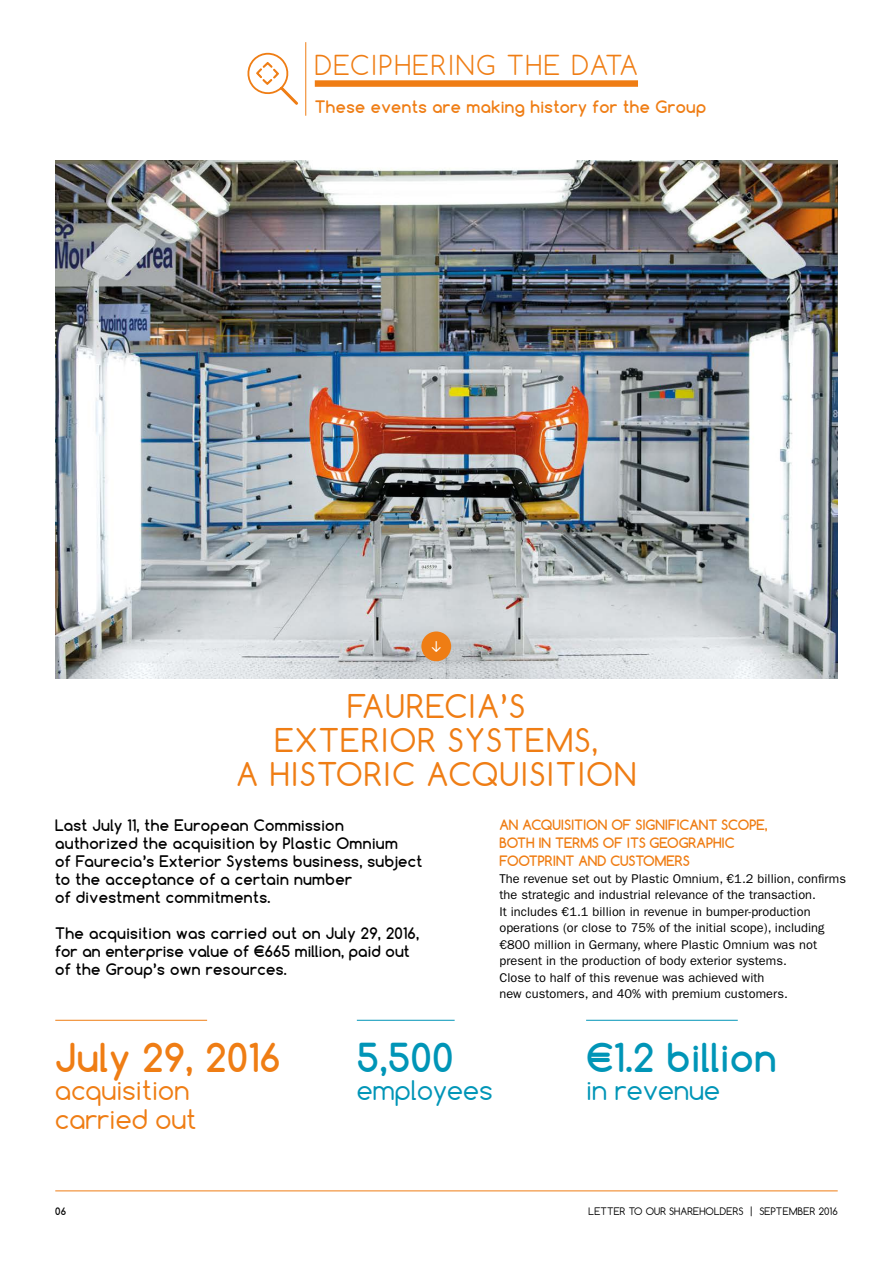
<style>
.page{position:relative;width:893px;height:1263px;background:#fff}
.page>*{position:absolute;margin:0;border:0;box-sizing:border-box;transform-origin:0 0}
.t1{font:700 37.5px "Comfortaa";letter-spacing:.025em;color:#0095b7}
.t2{font:700 37.5px "Comfortaa";letter-spacing:.025em;color:#ef7d14}
.t3{font:30.75px/34px "Comfortaa";letter-spacing:.05em;color:#ef7d14;text-align:center}
.t4{font:300 25.95px "Comfortaa";letter-spacing:.075em;color:#ef7d14}
.t5{font:25.5px/28.5px "Comfortaa";letter-spacing:.005em;color:#ef7d14}
.t6{font:25.5px "Comfortaa";letter-spacing:.005em;color:#0095b7}
.t7{font:700 16.2px "Comfortaa";letter-spacing:.025em;color:#ef7d14}
.t8{font:700 15px/18px "Comfortaa";letter-spacing:.025em;color:#000}
.t9{font:700 13.5px/18px "Comfortaa";color:#ef7d14}
.t10{font:12.75px/16.5px "ITC Franklin Gothic Std";letter-spacing:.005em;color:#000}
.t11{font:9.75px "Comfortaa";letter-spacing:.01em;color:#000}
.t12{font:700 9.75px "Comfortaa";color:#000}
</style>
<div class="page">
<img style="left:55px;top:161px;width:783px;height:518px">
<div style="left:315px;top:80px;width:323px;height:7px;background:#ef7d14"></div>
<hr style="left:305px;top:42px;width:1px;height:74px;background:#ef7d14">
<div style="left:421px;top:631px;width:30px;height:30px;background:#ef7d14;border-radius:50%"></div>
<hr style="left:357px;top:1020px;width:98px;height:1px;background:#0095b7">
<hr style="left:55px;top:1020px;width:152px;height:1px;background:#ef7d14">
<hr style="left:586px;top:1020px;width:152px;height:1px;background:#0095b7">
<svg style="left:247px;top:52px;width:52px;height:52px"></svg>
<hr style="left:55px;top:1190px;width:783px;height:1px;background:#ef7d14">
<h3 class="t4" style="left:315px;top:49px;width:325px">DECIPHERING THE DATA</h3>
<p class="t7" style="left:315px;top:96px;width:393px">These events are making history for the Group</p>
<h2 class="t3" style="left:236px;top:688px;width:401px">FAURECIA’S<br>EXTERIOR SYSTEMS,<br>A HISTORIC ACQUISITION</h2>
<p class="t8" style="left:55px;top:816px;width:369px">Last July 11, the European Commission authorized the acquisition by Plastic Omnium<br>of Faurecia’s Exterior Systems business, subject to the acceptance of a certain number<br>of divestment commitments.</p>
<p class="t8" style="left:55px;top:924px;width:366px">The acquisition was carried out on July 29, 2016, for an enterprise value of €665 million, paid out of the Group’s own resources.</p>
<p class="t9" style="left:499px;top:816px;width:270px">AN ACQUISITION OF SIGNIFICANT SCOPE,<br>BOTH IN TERMS OF ITS GEOGRAPHIC<br>FOOTPRINT AND CUSTOMERS</p>
<p class="t10" style="left:499px;top:870px;width:348px">The revenue set out by Plastic Omnium, €1.2 billion, confirms the strategic and industrial relevance of the transaction.<br>It includes €1.1 billion in revenue in bumper-production operations (or close to 75% of the initial scope), including €800 million in Germany, where Plastic Omnium was not present in the production of body exterior systems.<br>Close to half of this revenue was achieved with<br>new customers, and 40% with premium customers.</p>
<h1 class="t2" style="left:55px;top:1033px;width:227px">July 29, 2016</h1>
<h3 class="t5" style="left:55px;top:1076px;width:143px">acquisition carried out</h3>
<h1 class="t1" style="left:357px;top:1033px;width:98px">5,500</h1>
<h3 class="t6" style="left:357px;top:1074px;width:137px">employees</h3>
<h1 class="t1" style="left:586px;top:1033px;width:192px">€1.2 billion</h1>
<h3 class="t6" style="left:586px;top:1074px;width:136px">in revenue</h3>
<p class="t12" style="left:55px;top:1205px;width:12px">06</p>
<p class="t11" style="left:589px;top:1205px;width:251px">LETTER TO OUR SHAREHOLDERS | SEPTEMBER 2016</p>
</div>
